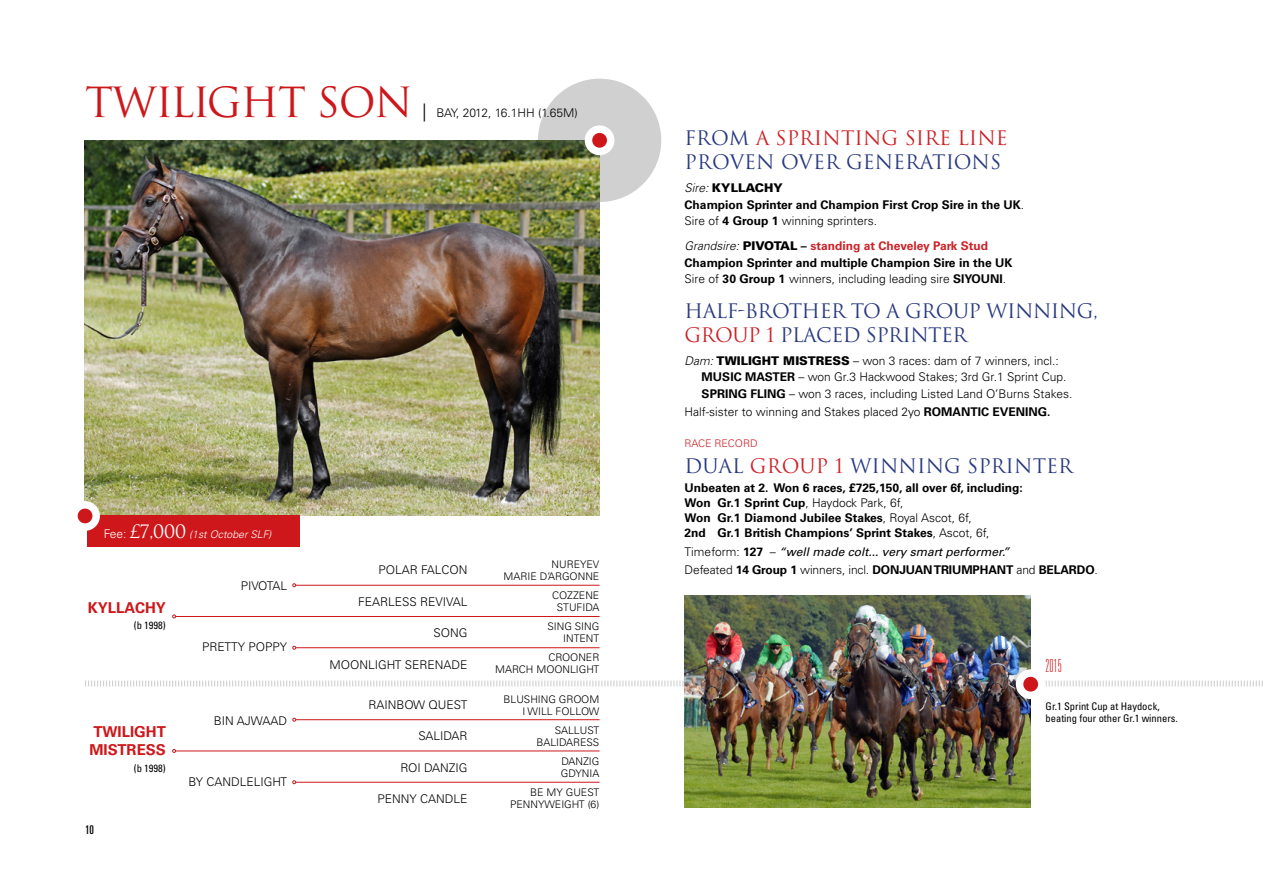
<style>
.page{position:relative;width:1263px;height:893px;background:#fff}
.page>*{position:absolute;margin:0;border:0;box-sizing:border-box;transform-origin:0 0}
.t1{font:40.5px "Trajan";letter-spacing:-.03em;color:#cd171a}
.t2{font:19.5px/24px "Trajan";color:#28397f}
.t3{font:19.5px/24px "Trajan";letter-spacing:-.03em;color:#28397f}
.t4{font:100 ultra-condensed 18px "Univers LT";color:#cd171a}
.t5{font:700 15px/18px "Univers LT";color:#cd171a}
.t6{font:700 12px/16.5px "Univers LT";color:#000}
.t7{font:300 12px/16.5px "Univers LT";color:#000}
.t8{font:italic 12px/18.6px "Univers LT";color:#000}
.t9{font:300 12px "Univers LT";letter-spacing:-.025em;color:#000}
.t10{font:ultra-condensed 12px "Univers LT";color:#000}
.t11{font:300 10.5px/12px "Univers LT";color:#000;text-align:right}
.t12{font:condensed 10.5px/12px "Univers LT";color:#000}
.t13{font:italic 300 10.5px "Univers LT";color:#fff}
.t14{font:300 10.5px "Univers LT";color:#cd2127}
.s1{font-size:18px}
.s2{font-style:normal;font-size:12px}
.s3{font-family:"Trajan";font-weight:400;font-style:normal;font-size:18px}
.s4{color:#cd2127}
.s5{font-weight:300;font-style:italic}
.s6{font-weight:900}
.s7{font-weight:300}
.s8{font-style:italic}
.s9{font-weight:700}
.s10{font-weight:300;font-style:normal}
.s11{font-weight:700;font-style:normal}
</style>
<div class="page">
<svg style="left:85px;top:679px;width:1178px;height:9px"></svg>
<div style="left:538px;top:79px;width:123px;height:123px;background:#d0d0d0;border-radius:50%"></div>
<img style="left:84px;top:140px;width:516px;height:376px">
<div style="left:588px;top:129px;width:23px;height:22px;background:#cd171a;border-radius:50%"></div>
<div style="left:585px;top:125px;width:29px;height:30px;border:8px solid #fff;border-radius:50%"></div>
<img style="left:685px;top:595px;width:346px;height:213px">
<div style="left:1019px;top:673px;width:23px;height:22px;background:#cd171a;border-radius:50%"></div>
<div style="left:1016px;top:669px;width:29px;height:30px;border:8px solid #fff;border-radius:50%"></div>
<div style="left:87px;top:515px;width:212px;height:31px;background:#cd171a"></div>
<div style="left:74px;top:505px;width:22px;height:22px;background:#cd171a;border-radius:50%"></div>
<div style="left:70px;top:501px;width:30px;height:30px;border:8px solid #fff;border-radius:50%"></div>
<hr style="left:176px;top:616px;width:424px;height:1px;background:#cd171a">
<hr style="left:296px;top:585px;width:304px;height:1px;background:#cd171a">
<svg style="left:292px;top:583px;width:4px;height:4px"></svg>
<hr style="left:296px;top:647px;width:304px;height:1px;background:#cd171a">
<svg style="left:292px;top:646px;width:4px;height:4px"></svg>
<hr style="left:296px;top:719px;width:304px;height:1px;background:#cd171a">
<svg style="left:292px;top:718px;width:4px;height:4px"></svg>
<hr style="left:296px;top:782px;width:304px;height:1px;background:#cd171a">
<svg style="left:292px;top:780px;width:4px;height:4px"></svg>
<hr style="left:176px;top:751px;width:424px;height:1px;background:#cd171a">
<svg style="left:172px;top:749px;width:4px;height:4px"></svg>
<h1 class="t1" style="left:85px;top:78px;width:329px">TWILIGHT SON</h1>
<p class="t7" style="left:422px;top:105px;width:157px"><span class="s1">|</span> BAY, 2012, 16.1HH (1.65M)</p>
<p class="t13" style="left:104px;top:528px;width:169px"><span class="s2">Fee:</span> <span class="s3">£7,000</span> (1st October SLF)</p>
<p class="t5" style="left:88px;top:599px;width:80px">KYLLACHY</p>
<p class="t12" style="left:134px;top:619px;width:34px">(b 1998)</p>
<p class="t9" style="left:241px;top:578px;width:48px">PIVOTAL</p>
<p class="t7" style="left:202px;top:638px;width:87px">PRETTY POPPY</p>
<p class="t5" style="left:89px;top:723px;width:78px">TWILIGHT<br>MISTRESS</p>
<p class="t12" style="left:134px;top:762px;width:34px">(b 1998)</p>
<p class="t10" style="left:85px;top:823px;width:10px">10</p>
<p class="t7" style="left:214px;top:713px;width:75px">BIN AJWAAD</p>
<p class="t7" style="left:189px;top:773px;width:100px">BY CANDLELIGHT</p>
<p class="t7" style="left:379px;top:561px;width:90px">POLAR FALCON</p>
<p class="t7" style="left:358px;top:593px;width:111px">FEARLESS REVIVAL</p>
<p class="t7" style="left:433px;top:624px;width:35px">SONG</p>
<p class="t7" style="left:330px;top:656px;width:139px">MOONLIGHT SERENADE</p>
<p class="t7" style="left:368px;top:696px;width:101px">RAINBOW QUEST</p>
<p class="t7" style="left:418px;top:727px;width:51px">SALIDAR</p>
<p class="t7" style="left:400px;top:759px;width:69px">ROI DANZIG</p>
<p class="t7" style="left:377px;top:790px;width:91px">PENNY CANDLE</p>
<p class="t11" style="left:504px;top:558px;width:97px">NUREYEV<br>MARIE D’ARGONNE</p>
<p class="t11" style="left:552px;top:589px;width:49px;text-align:center">COZZENE<br>STUFIDA</p>
<p class="t11" style="left:547px;top:620px;width:53px">SING SING<br>INTENT</p>
<p class="t11" style="left:495px;top:651px;width:106px">CROONER<br>MARCH MOONLIGHT</p>
<p class="t11" style="left:503px;top:693px;width:97px">BLUSHING GROOM<br>I WILL FOLLOW</p>
<p class="t11" style="left:537px;top:724px;width:64px">SALLUST<br>BALIDARESS</p>
<p class="t11" style="left:561px;top:755px;width:40px;text-align:left">DANZIG<br>GDYNIA</p>
<p class="t11" style="left:510px;top:786px;width:91px">BE MY GUEST<br>PENNYWEIGHT (6)</p>
<h2 class="t2" style="left:685px;top:126px;width:325px">FROM <span class="s4">A SPRINTING SIRE LINE<br></span>PROVEN OVER GENERATIONS</h2>
<p class="t6" style="left:685px;top:180px;width:341px"><span class="s5">Sire:</span> <span class="s6">KYLLACHY<br></span>Champion Sprinter and Champion First Crop Sire in the UK<span class="s7">.<br>Sire of</span> 4 Group 1 <span class="s7">winning sprinters.</span></p>
<p class="t6" style="left:685px;top:238px;width:329px"><span class="s5">Grandsire:</span> <span class="s6">PIVOTAL</span> – <span class="s4">standing at Cheveley Park Stud<br></span>Champion Sprinter and multiple Champion Sire in the UK<br><span class="s7">Sire of</span> 30 Group 1 <span class="s7">winners, including leading sire</span> SIYOUNI<span class="s7">.</span></p>
<h2 class="t3" style="left:685px;top:299px;width:415px">HALF-BROTHER TO A GROUP WINNING,<br><span class="s4">GROUP 1</span> PLACED SPRINTER</h2>
<p class="t7" style="left:702px;top:352px;width:372px;text-indent:-17px"><span class="s8">Dam:</span> <span class="s6">TWILIGHT MISTRESS</span> – won 3 races: dam of 7 winners, incl.:<br><span class="s9">MUSIC MASTER</span> – won Gr.3 Hackwood Stakes; 3rd Gr.1 Sprint Cup.<br><span class="s9">SPRING FLING</span> – won 3 races, including Listed Land O’Burns Stakes.</p>
<p class="t7" style="left:685px;top:404px;width:367px">Half-sister to winning and Stakes placed 2yo <span class="s9">ROMANTIC EVENING.</span></p>
<p class="t14" style="left:685px;top:436px;width:74px">RACE RECORD</p>
<h2 class="t2" style="left:685px;top:454px;width:390px">DUAL <span class="s4">GROUP 1</span> WINNING SPRINTER</h2>
<p class="t6" style="left:685px;top:480px;width:340px;line-height:15px">Unbeaten at 2. Won 6 races, £725,150, all over 6f, including:<br>Won Gr.1 Sprint Cup<span class="s7">, Haydock Park, 6f,<br></span>Won Gr.1 Diamond Jubilee Stakes<span class="s7">, Royal Ascot, 6f,<br></span>2nd Gr.1 British Champions’ Sprint Stakes<span class="s7">, Ascot, 6f,</span></p>
<p class="t8" style="left:685px;top:542px;width:415px"><span class="s10">Timeform:</span> <span class="s11">127</span> <span class="s10">–</span> “well made colt... very smart performer.”<br><span class="s10">Defeated</span> <span class="s11">14 Group 1</span> <span class="s10">winners, incl.</span> <span class="s11">DONJUAN TRIUMPHANT</span> <span class="s10">and</span> <span class="s11">BELARDO</span><span class="s10">.</span></p>
<h3 class="t4" style="left:1045px;top:655px;width:18px">2015</h3>
<p class="t12" style="left:1045px;top:700px;width:134px">Gr.1 Sprint Cup at Haydock, beating four other Gr.1 winners.</p>
</div>
